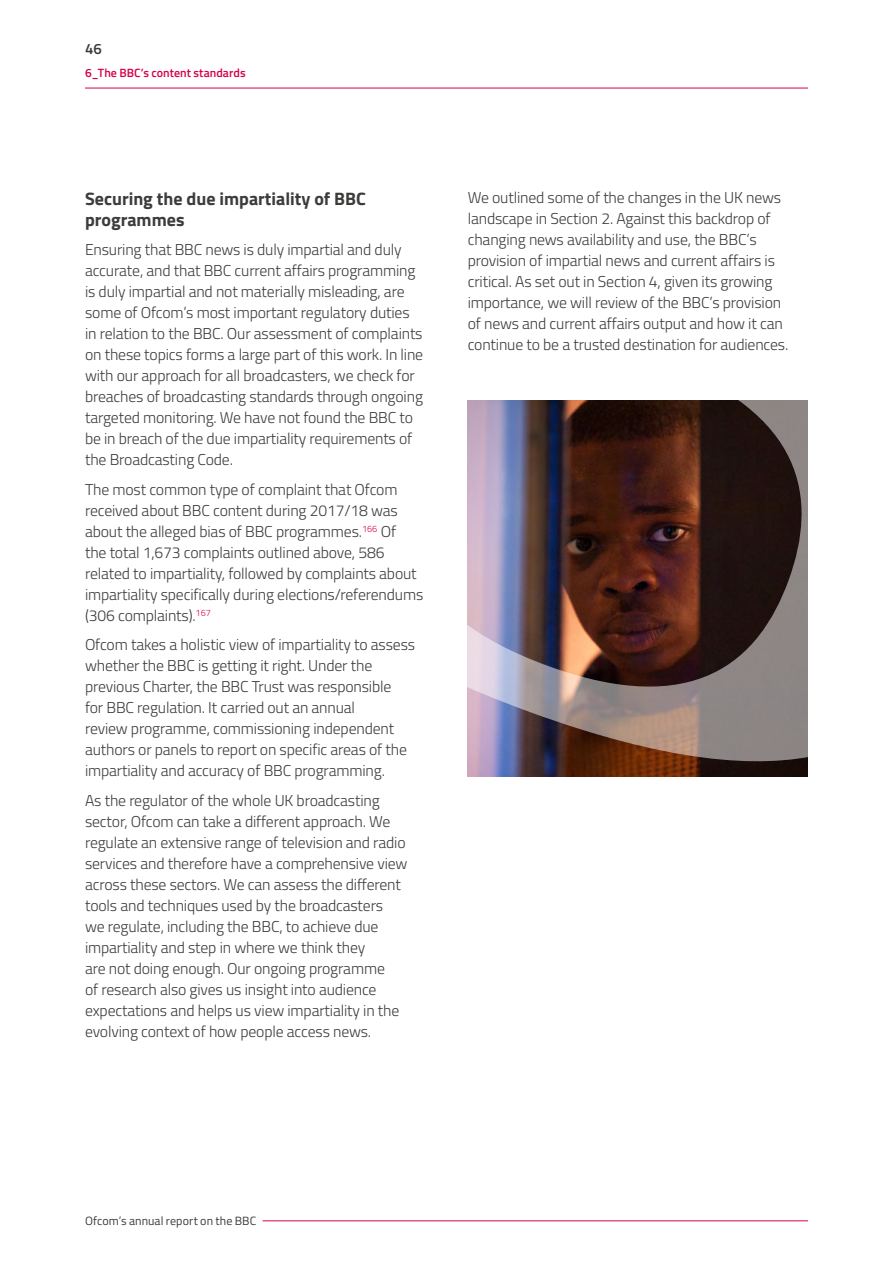
<style>
.page{position:relative;width:893px;height:1263px;background:#fff}
.page>*{position:absolute;margin:0;border:0;box-sizing:border-box;transform-origin:0 0}
.t1{font:700 18px/21px "Titillium";color:#3c3c3b}
.t2{font:300 15.75px/21px "Titillium";letter-spacing:-.01em;color:#3c3c3b}
.t3{font:600 15px "Titillium";color:#3c3c3b}
.t4{font:12px "Titillium";letter-spacing:.005em;color:#3c3c3b}
.t5{font:600 12px "Titillium";letter-spacing:.005em;color:#d70048}
</style>
<div class="page">
<hr style="left:85px;top:88px;width:723px;height:1px;background:#d70048">
<hr style="left:263px;top:1220px;width:545px;height:1px;background:#d70048">
<img style="left:468px;top:401px;width:340px;height:375px">
<p class="t3" style="left:85px;top:37px;width:18px">46</p>
<p class="t5" style="left:85px;top:64px;width:162px">6_The BBC’s content standards</p>
<h4 class="t1" style="left:85px;top:187px;width:282px">Securing the due impartiality of BBC programmes</h4>
<p class="t2" style="left:85px;top:239px;width:340px">Ensuring that BBC news is duly impartial and duly accurate, and that BBC current affairs programming is duly impartial and not materially misleading, are some of Ofcom’s most important regulatory duties in relation to the BBC. Our assessment of complaints on these topics forms a large part of this work. In line with our approach for all broadcasters, we check for breaches of broadcasting standards through ongoing targeted monitoring. We have not found the BBC to be in breach of the due impartiality requirements of the Broadcasting Code.</p>
<p class="t2" style="left:85px;top:478px;width:340px">The most common type of complaint that Ofcom received about BBC content during 2017/18 was about the alleged bias of BBC programmes.<sup>166</sup> Of<br>the total 1,673 complaints outlined above, 586 related to impartiality, followed by complaints about impartiality specifically during elections/referendums (306 complaints).<sup>167</sup></p>
<p class="t2" style="left:85px;top:634px;width:332px">Ofcom takes a holistic view of impartiality to assess whether the BBC is getting it right. Under the previous Charter, the BBC Trust was responsible<br>for BBC regulation. It carried out an annual<br>review programme, commissioning independent authors or panels to report on specific areas of the impartiality and accuracy of BBC programming.</p>
<p class="t2" style="left:85px;top:789px;width:324px">As the regulator of the whole UK broadcasting sector, Ofcom can take a different approach. We regulate an extensive range of television and radio services and therefore have a comprehensive view across these sectors. We can assess the different tools and techniques used by the broadcasters<br>we regulate, including the BBC, to achieve due impartiality and step in where we think they<br>are not doing enough. Our ongoing programme<br>of research also gives us insight into audience expectations and helps us view impartiality in the evolving context of how people access news.</p>
<p class="t2" style="left:468px;top:186px;width:322px">We outlined some of the changes in the UK news landscape in Section 2. Against this backdrop of changing news availability and use, the BBC’s provision of impartial news and current affairs is critical. As set out in Section 4, given its growing importance, we will review of the BBC’s provision of news and current affairs output and how it can continue to be a trusted destination for audiences.</p>
<p class="t4" style="left:85px;top:1212px;width:173px">Ofcom’s annual report on the BBC</p>
</div>
